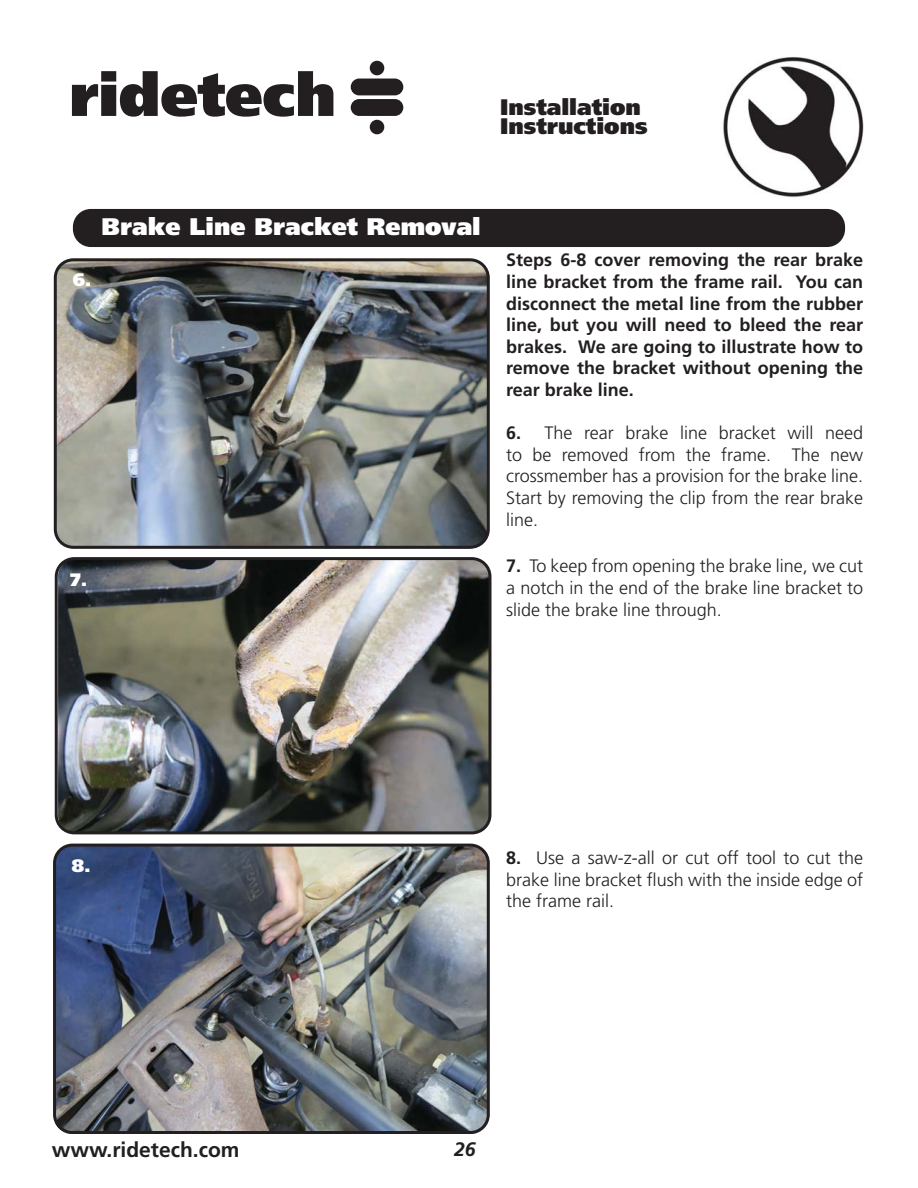
<style>
.page{position:relative;width:918px;height:1188px;background:#fff}
.page>*{position:absolute;margin:0;border:0;box-sizing:border-box;transform-origin:0 0}
.t1{font:900 24px "Frutiger";color:#fff}
.t2{font:900 22.5px/19.5px "Frutiger LT Pro";color:#231f20}
.t3{font:700 21px "Frutiger LT Pro";color:#231f20}
.t4{font:italic 700 19.5px "Frutiger LT Pro";color:#231f20}
.t5{font:300 18px/21.6px "Frutiger";color:#231f20;text-align:justify}
.t6{font:700 18px/21.6px "Frutiger";color:#231f20;text-align:justify}
.t7{font:900 18px "Frutiger";color:#fff}
.s1{font-weight:700}
</style>
<div class="page">
<img style="left:723px;top:84px;width:15px;height:86px">
<svg style="left:72px;top:71px;width:261px;height:46px"></svg>
<div style="left:351px;top:79px;width:52px;height:16px;background:#231f20;border-radius:8px"></div>
<div style="left:351px;top:99px;width:52px;height:17px;background:#231f20;border-radius:8px"></div>
<div style="left:370px;top:61px;width:14px;height:14px;background:#231f20;border-radius:50%"></div>
<div style="left:370px;top:120px;width:14px;height:14px;background:#231f20;border-radius:50%"></div>
<img style="left:54px;top:845px;width:435px;height:289px;border-radius:18px">
<img style="left:58px;top:558px;width:432px;height:276px;border-radius:18px">
<img style="left:54px;top:258px;width:434px;height:291px;border-radius:21px">
<div style="left:53px;top:844px;width:437px;height:290px;border:3px solid #231f20;border-radius:18px"></div>
<div style="left:73px;top:209px;width:772px;height:38px;background:#231f20;border-radius:18px"></div>
<div style="left:54px;top:258px;width:436px;height:291px;border:3px solid #231f20;border-radius:18px"></div>
<div style="left:55px;top:557px;width:436px;height:277px;border:3px solid #231f20;border-radius:18px"></div>
<p class="t2" style="left:500px;top:98px;width:149px">Installation<br>Instructions</p>
<h1 class="t1" style="left:102px;top:217px;width:381px">Brake Line Bracket Removal</h1>
<p class="t7" style="left:73px;top:273px;width:20px">6.</p>
<p class="t7" style="left:70px;top:572px;width:19px">7.</p>
<p class="t6" style="left:506px;top:251px;width:359px">Steps 6-8 cover removing the rear brake line bracket from the frame rail. You can disconnect the metal line from the rubber line, but you will need to bleed the rear brakes. We are going to illustrate how to remove the bracket without opening the rear brake line.</p>
<p class="t5" style="left:506px;top:424px;width:359px"><span class="s1">6.</span> The rear brake line bracket will need to be removed from the frame. The new crossmember has a provision for the brake line.<br>Start by removing the clip from the rear brake line.</p>
<p class="t5" style="left:506px;top:557px;width:359px"><span class="s1">7.</span> To keep from opening the brake line, we cut a notch in the end of the brake line bracket to slide the brake line through.</p>
<p class="t7" style="left:72px;top:858px;width:20px">8.</p>
<p class="t5" style="left:506px;top:848px;width:359px"><span class="s1">8.</span> Use a saw-z-all or cut off tool to cut the brake line bracket flush with the inside edge of the frame rail.</p>
<p class="t3" style="left:52px;top:1141px;width:189px">www.ridetech.com</p>
<p class="t4" style="left:454px;top:1138px;width:23px">26</p>
</div>
